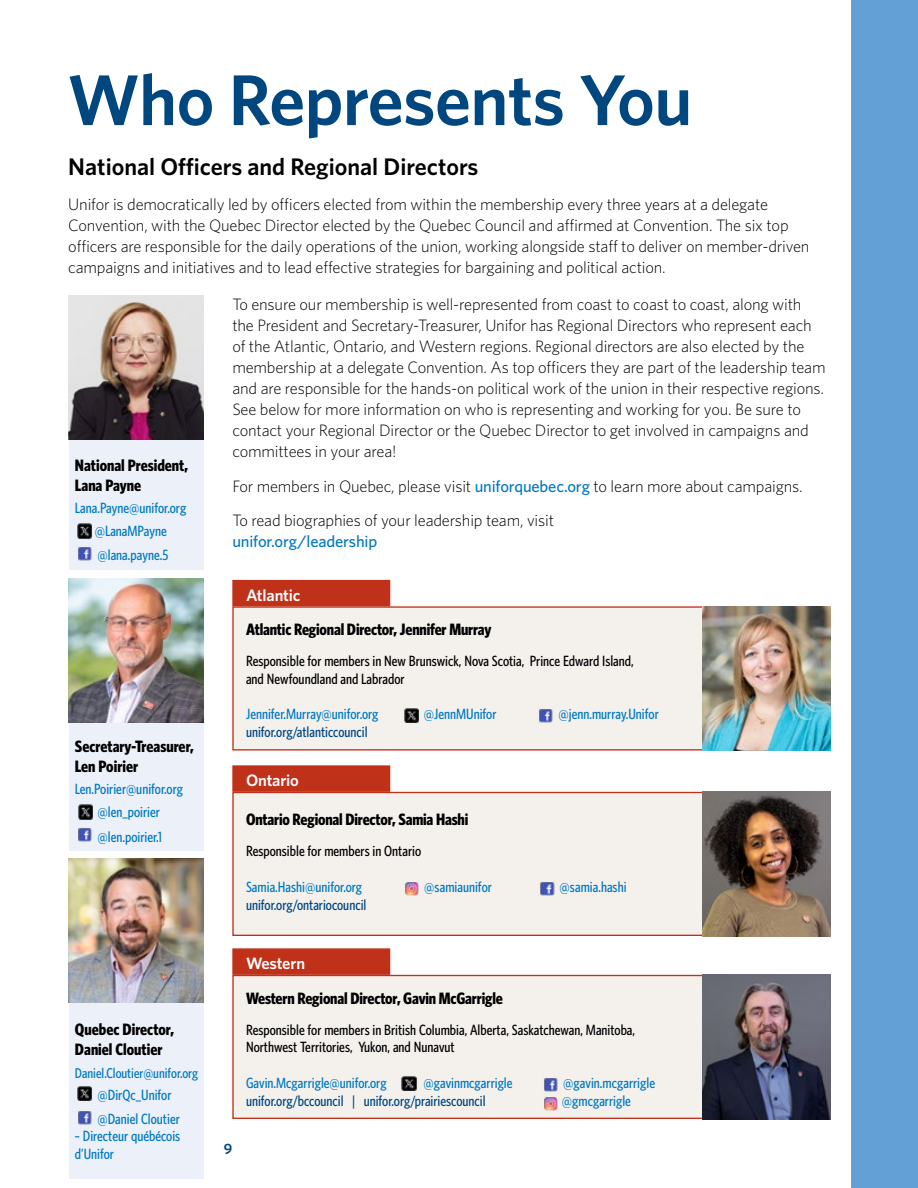
<style>
.page{position:relative;width:918px;height:1188px;background:#fff}
.page>*{position:absolute;margin:0;border:0;box-sizing:border-box;transform-origin:0 0}
.t1{font:600 72px "Whitney";letter-spacing:-.01em;color:#004780}
.t2{font:600 24px "Whitney";color:#000}
.t3{font:300 16.5px/21px "Whitney";letter-spacing:-.01em;color:#000}
.t4{font:700 16.5px/19.8px "Whitney Condensed";letter-spacing:-.01em;color:#000}
.t5{font:600 16.5px "Whitney";letter-spacing:-.01em;color:#fff}
.t6{font:500 16.5px "Whitney";letter-spacing:-.01em;color:#0079c1}
.t7{font:500 14.85px/22.5px "Whitney Condensed";color:#0079c1;text-align:center}
.t8{font:500 14.85px/17.5px "Whitney Condensed";color:#000}
.t9{font:500 14.85px "Whitney Condensed";color:#004780}
.t10{font:500 14.25px "Whitney Condensed";color:#0079c1}
.s1{font-weight:500;color:#0079c1}
</style>
<div class="page">
<div style="left:852px;top:0;width:66px;height:1188px;background:#63a0d6"></div>
<div style="left:232px;top:606px;width:539px;height:145px;background:#f4f1ed;border:1px solid #c0311a"></div>
<div style="left:232px;top:792px;width:539px;height:144px;background:#f4f1ed;border:1px solid #c0311a"></div>
<div style="left:232px;top:975px;width:539px;height:144px;background:#f4f1ed;border:1px solid #c0311a"></div>
<div style="left:232px;top:580px;width:158px;height:26px;background:#c0311a"></div>
<div style="left:232px;top:765px;width:158px;height:27px;background:#c0311a;border:1px solid #c0311a"></div>
<div style="left:232px;top:948px;width:158px;height:27px;background:#c0311a;border:1px solid #c0311a"></div>
<div style="left:69px;top:295px;width:135px;height:274px;background:#ecf0f9"></div>
<div style="left:69px;top:578px;width:135px;height:273px;background:#ecf0f9"></div>
<img style="left:69px;top:295px;width:135px;height:144px">
<div style="left:69px;top:859px;width:135px;height:320px;background:#ecf0f9"></div>
<img style="left:69px;top:578px;width:135px;height:145px">
<img style="left:69px;top:859px;width:135px;height:144px">
<img style="left:404px;top:708px;width:15px;height:15px">
<img style="left:539px;top:709px;width:14px;height:14px">
<img style="left:702px;top:606px;width:128px;height:145px">
<img style="left:405px;top:882px;width:14px;height:14px">
<img style="left:540px;top:882px;width:15px;height:14px">
<img style="left:702px;top:791px;width:128px;height:145px">
<img style="left:544px;top:1078px;width:14px;height:14px">
<img style="left:702px;top:975px;width:128px;height:145px">
<img style="left:78px;top:547px;width:14px;height:14px">
<img style="left:78px;top:828px;width:14px;height:14px">
<img style="left:78px;top:1111px;width:14px;height:14px">
<img style="left:401px;top:1076px;width:16px;height:15px">
<img style="left:77px;top:1086px;width:15px;height:15px">
<img style="left:78px;top:804px;width:15px;height:16px">
<img style="left:77px;top:523px;width:15px;height:16px">
<img style="left:544px;top:1097px;width:14px;height:14px">
<h1 class="t1" style="left:68px;top:52px;width:627px">Who Represents You</h1>
<h2 class="t2" style="left:68px;top:151px;width:412px">National Officers and Regional Directors</h2>
<p class="t3" style="left:68px;top:193px;width:743px">Unifor is democratically led by officers elected from within the membership every three years at a delegate Convention, with the Quebec Director elected by the Quebec Council and affirmed at Convention. The six top officers are responsible for the daily operations of the union, working alongside staff to deliver on member-driven campaigns and initiatives and to lead effective strategies for bargaining and political action.</p>
<p class="t3" style="left:232px;top:294px;width:595px">To ensure our membership is well-represented from coast to coast to coast, along with the President and Secretary-Treasurer, Unifor has Regional Directors who represent each of the Atlantic, Ontario, and Western regions. Regional directors are also elected by the membership at a delegate Convention. As top officers they are part of the leadership team and are responsible for the hands-on political work of the union in their respective regions.<br>See below for more information on who is representing and working for you. Be sure to contact your Regional Director or the Quebec Director to get involved in campaigns and committees in your area!</p>
<p class="t3" style="left:232px;top:468px;width:572px;line-height:34.5px">For members in Quebec, please visit <span class="s1">uniforquebec.org</span> to learn more about campaigns.<br>To read biographies of your leadership team, visit</p>
<p class="t6" style="left:232px;top:531px;width:146px">unifor.org/leadership</p>
<p class="t4" style="left:75px;top:455px;width:115px">National President,<br>Lana Payne</p>
<p class="t7" style="left:75px;top:497px;width:113px">Lana.Payne@unifor.org @LanaMPayne</p>
<p class="t7" style="left:98px;top:543px;width:72px">@lana.payne.5</p>
<p class="t4" style="left:75px;top:736px;width:120px">Secretary-Treasurer,<br>Len Poirier</p>
<p class="t7" style="left:75px;top:778px;width:110px">Len.Poirier@unifor.org @len_poirier</p>
<p class="t7" style="left:98px;top:825px;width:66px">@len.poirier.1</p>
<p class="t4" style="left:75px;top:1020px;width:101px">Quebec Director,<br>Daniel Cloutier</p>
<p class="t10" style="left:75px;top:1065px;width:125px">Daniel.Cloutier@unifor.org</p>
<p class="t7" style="left:98px;top:1084px;width:75px">@DirQc_Unifor</p>
<p class="t7" style="left:98px;top:1107px;width:84px">@Daniel Cloutier</p>
<p class="t7" style="left:75px;top:1127px;width:107px;line-height:17.5px;text-align:left">– Directeur québécois d’Unifor</p>
<p class="t5" style="left:246px;top:584px;width:56px">Atlantic</p>
<p class="t4" style="left:246px;top:620px;width:247px">Atlantic Regional Director, Jennifer Murray</p>
<p class="t8" style="left:246px;top:652px;width:389px">Responsible for members in New Brunswick, Nova Scotia, Prince Edward Island, and Newfoundland and Labrador</p>
<p class="t7" style="left:246px;top:703px;width:134px">Jennifer.Murray@unifor.org</p>
<p class="t7" style="left:424px;top:703px;width:74px">@JennMUnifor</p>
<p class="t7" style="left:559px;top:703px;width:102px">@jenn.murray.Unifor</p>
<p class="t9" style="left:246px;top:724px;width:123px">unifor.org/atlanticcouncil</p>
<p class="t5" style="left:246px;top:769px;width:54px">Ontario</p>
<p class="t4" style="left:246px;top:810px;width:224px">Ontario Regional Director, Samia Hashi</p>
<p class="t8" style="left:246px;top:842px;width:177px">Responsible for members in Ontario</p>
<p class="t7" style="left:246px;top:875px;width:118px">Samia.Hashi@unifor.org</p>
<p class="t7" style="left:424px;top:875px;width:69px">@samiaunifor</p>
<p class="t7" style="left:560px;top:875px;width:68px">@samia.hashi</p>
<p class="t9" style="left:246px;top:896px;width:122px">unifor.org/ontariocouncil</p>
<p class="t5" style="left:246px;top:952px;width:61px">Western</p>
<p class="t4" style="left:246px;top:988px;width:258px">Western Regional Director, Gavin McGarrigle</p>
<p class="t8" style="left:246px;top:1021px;width:391px">Responsible for members in British Columbia, Alberta, Saskatchewan, Manitoba,<br>Northwest Territories, Yukon, and Nunavut</p>
<p class="t7" style="left:246px;top:1071px;width:142px">Gavin.Mcgarrigle@unifor.org</p>
<p class="t7" style="left:423px;top:1071px;width:91px">@gavinmcgarrigle</p>
<p class="t7" style="left:563px;top:1071px;width:93px">@gavin.mcgarrigle</p>
<p class="t9" style="left:246px;top:1092px;width:241px">unifor.org/bccouncil | unifor.org/prairiescouncil</p>
<p class="t7" style="left:562px;top:1089px;width:71px">@gmcgarrigle</p>
</div>
